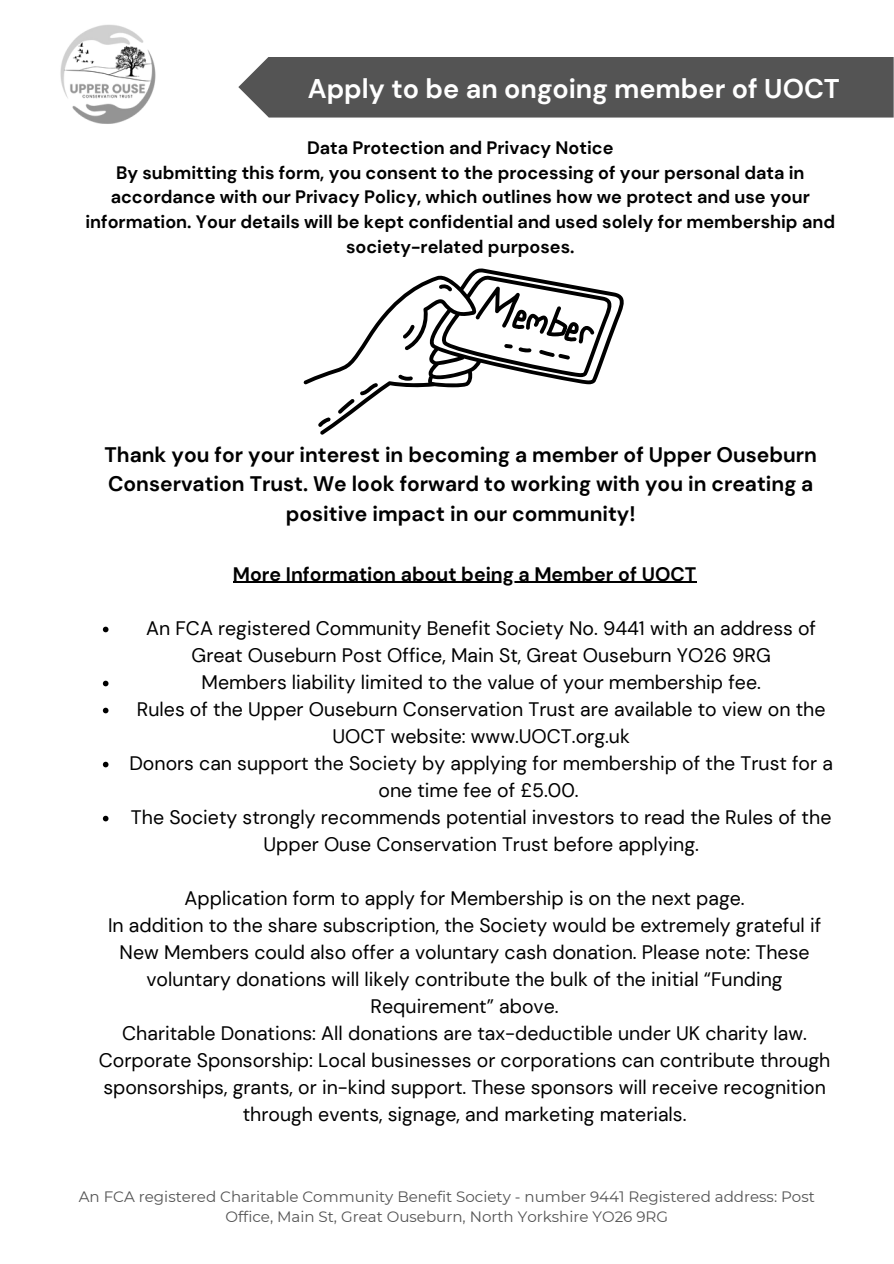
<style>
.page{position:relative;width:894px;height:1264px;background:#fff}
.page>*{position:absolute;margin:0;border:0;box-sizing:border-box;transform-origin:0 0}
.t1{font:700 27px "DM Sans";color:#fff}
.t2{font:700 21px/29.2px "DM Sans";color:#000;text-align:center}
.t3{font:19.5px/27px "DM Sans";color:#000;text-align:center}
.t4{font:700 19.5px "DM Sans";color:#000}
.t5{font:700 18px/24.8px "DM Sans";color:#000;text-align:center}
.t6{font:15px/20.2px "Montserrat";color:#545454;text-align:center}
</style>
<div class="page">
<div style="left:238px;top:57px;width:655px;height:60px;background:#545454"></div>
<img style="left:60px;top:24px;width:96px;height:100px">
<svg style="left:303px;top:268px;width:321px;height:166px"></svg>
<svg style="left:438px;top:283px;width:14px;height:8px"></svg>
<svg style="left:402px;top:324px;width:12px;height:14px"></svg>
<svg style="left:398px;top:374px;width:15px;height:7px"></svg>
<svg style="left:360px;top:383px;width:18px;height:12px"></svg>
<svg style="left:338px;top:399px;width:16px;height:14px"></svg>
<svg style="left:318px;top:417px;width:12px;height:10px"></svg>
<svg style="left:475px;top:287px;width:119px;height:72px"></svg>
<hr style="left:233px;top:581px;width:463px;height:1px;background:#000">
<svg style="left:103px;top:626px;width:5px;height:6px"></svg>
<svg style="left:103px;top:680px;width:5px;height:6px"></svg>
<svg style="left:103px;top:707px;width:5px;height:6px"></svg>
<svg style="left:103px;top:761px;width:5px;height:6px"></svg>
<svg style="left:103px;top:815px;width:5px;height:6px"></svg>
<p class="t1" style="left:307px;top:72px;width:533px">Apply to be an ongoing member of UOCT</p>
<p class="t5" style="left:85px;top:135px;width:751px">Data Protection and Privacy Notice<br>By submitting this form, you consent to the processing of your personal data in accordance with our Privacy Policy, which outlines how we protect and use your information. Your details will be kept confidential and used solely for membership and society-related purposes.</p>
<p class="t2" style="left:104px;top:440px;width:713px">Thank you for your interest in becoming a member of Upper Ouseburn<br>Conservation Trust. We look forward to working with you in creating a positive impact in our community!</p>
<p class="t4" style="left:233px;top:561px;width:465px">More Information about being a Member of UOCT</p>
<h1 class="t3" style="left:146px;top:614px;width:671px">An FCA registered Community Benefit Society No. 9441 with an address of<br>Great Ouseburn Post Office, Main St, Great Ouseburn YO26 9RG</h1>
<h4 class="t3" style="left:201px;top:668px;width:560px">Members liability limited to the value of your membership fee.</h4>
<p class="t3" style="left:137px;top:695px;width:690px">Rules of the Upper Ouseburn Conservation Trust are available to view on the<br>UOCT website: www.UOCT.org.uk</p>
<h2 class="t3" style="left:129px;top:749px;width:705px">Donors can support the Society by applying for membership of the Trust for a one time fee of £5.00.</h2>
<h2 class="t3" style="left:131px;top:803px;width:701px">The Society strongly recommends potential investors to read the Rules of the<br>Upper Ouse Conservation Trust before applying.</h2>
<p class="t3" style="left:99px;top:884px;width:733px">Application form to apply for Membership is on the next page.<br>In addition to the share subscription, the Society would be extremely grateful if New Members could also offer a voluntary cash donation. Please note: These voluntary donations will likely contribute the bulk of the initial “Funding Requirement” above.<br>Charitable Donations: All donations are tax-deductible under UK charity law.<br>Corporate Sponsorship: Local businesses or corporations can contribute through sponsorships, grants, or in-kind support. These sponsors will receive recognition through events, signage, and marketing materials.</p>
<p class="t6" style="left:79px;top:1186px;width:737px">An FCA registered Charitable Community Benefit Society - number 9441 Registered address: Post<br>Office, Main St, Great Ouseburn, North Yorkshire YO26 9RG</p>
</div>
